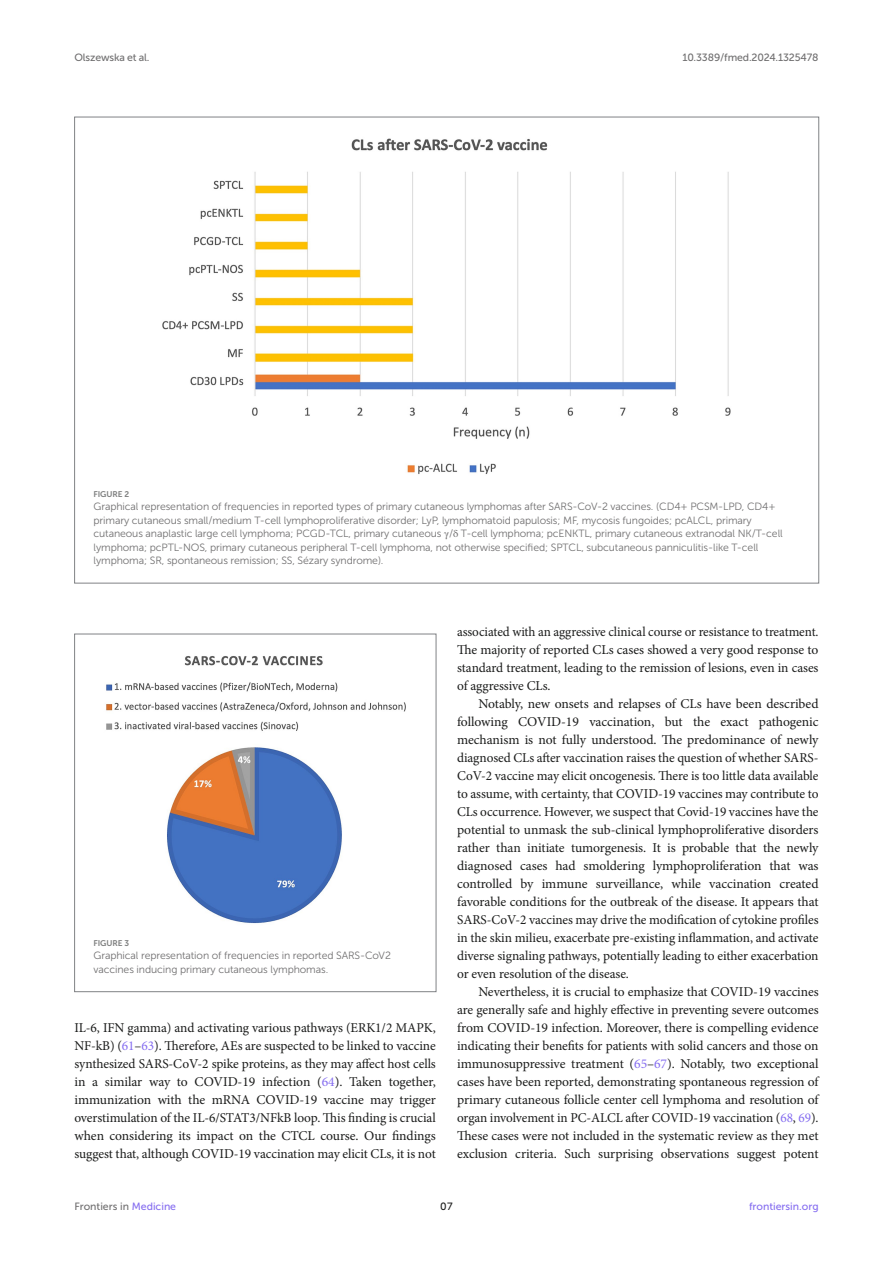
<style>
.page{position:relative;width:893px;height:1263px;background:#fff}
.page>*{position:absolute;margin:0;border:0;box-sizing:border-box;transform-origin:0 0}
.TEXT{font:13.5px/18px "Minion Pro";letter-spacing:-.005em;color:#1b1c1b;text-align:justify}
.FIG_LEG{font:10.5px/13.5px "Museo Sans 300";letter-spacing:-.01em;color:#706f70}
.t1{font:10.5px "Museo Sans 500";letter-spacing:-.015em;color:#706f70}
.t2{font:10.5px "Museo Sans 500";color:#856df0}
.t3{font:10.5px "Museo Sans 500";color:#1b1c1b}
.FIG_HD{font:8.25px "Museo Sans 700";letter-spacing:-.01em;color:#7e7f7f}
.s1{font-family:"STIX General"}
.s2{color:#856df0}
</style>
<div class="page">
<img style="left:162px;top:138px;width:569px;height:336px">
<img style="left:106px;top:656px;width:300px;height:268px">
<div style="left:74px;top:634px;width:362px;height:358px;border:1px solid #808285"></div>
<p class="t1" style="left:74px;top:51px;width:77px">Olszewska et al.</p>
<p class="t1" style="left:682px;top:51px;width:138px">10.3389/fmed.2024.1325478</p>
<p class="FIG_HD" style="left:94px;top:489px;width:37px">FIGURE 2</p>
<p class="FIG_LEG" style="left:94px;top:500px;width:691px">Graphical representation of frequencies in reported types of primary cutaneous lymphomas after SARS-CoV-2 vaccines. (CD4+ PCSM-LPD, CD4+ primary cutaneous small/medium T-cell lymphoproliferative disorder; LyP, lymphomatoid papulosis; MF, mycosis fungoides; pcALCL, primary cutaneous anaplastic large cell lymphoma; PCGD-TCL, primary cutaneous <span class="s1">γ</span>/<span class="s1">δ</span> T-cell lymphoma; pcENKTL, primary cutaneous extranodal NK/T-cell lymphoma; pcPTL-NOS, primary cutaneous peripheral T-cell lymphoma, not otherwise specified; SPTCL, subcutaneous panniculitis-like T-cell lymphoma; SR, spontaneous remission; SS, Sézary syndrome).</p>
<p class="FIG_HD" style="left:94px;top:938px;width:37px">FIGURE 3</p>
<p class="FIG_LEG" style="left:94px;top:949px;width:299px">Graphical representation of frequencies in reported SARS-CoV2 vaccines inducing primary cutaneous lymphomas.</p>
<p class="TEXT" style="left:74px;top:1019px;width:363px">IL-6, IFN gamma) and activating various pathways (ERK1/2 MAPK, NF-kB) (<span class="s2">61</span>–<span class="s2">63</span>). Therefore, AEs are suspected to be linked to vaccine synthesized SARS-CoV-2 spike proteins, as they may affect host cells in a similar way to COVID-19 infection (<span class="s2">64</span>). Taken together, immunization with the mRNA COVID-19 vaccine may trigger overstimulation of the IL-6/STAT3/NFkB loop. This finding is crucial when considering its impact on the CTCL course. Our findings suggest that, although COVID-19 vaccination may elicit CLs, it is not</p>
<p class="TEXT" style="left:457px;top:623px;width:363px">associated with an aggressive clinical course or resistance to treatment.<br>The majority of reported CLs cases showed a very good response to standard treatment, leading to the remission of lesions, even in cases of aggressive CLs.</p>
<p class="TEXT" style="left:457px;top:695px;width:363px;text-indent:21px">Notably, new onsets and relapses of CLs have been described following COVID-19 vaccination, but the exact pathogenic mechanism is not fully understood. The predominance of newly diagnosed CLs after vaccination raises the question of whether SARS-CoV-2 vaccine may elicit oncogenesis. There is too little data available to assume, with certainty, that COVID-19 vaccines may contribute to CLs occurrence. However, we suspect that Covid-19 vaccines have the potential to unmask the sub-clinical lymphoproliferative disorders rather than initiate tumorgenesis. It is probable that the newly diagnosed cases had smoldering lymphoproliferation that was controlled by immune surveillance, while vaccination created favorable conditions for the outbreak of the disease. It appears that SARS-CoV-2 vaccines may drive the modification of cytokine profiles in the skin milieu, exacerbate pre-existing inflammation, and activate diverse signaling pathways, potentially leading to either exacerbation or even resolution of the disease.</p>
<p class="TEXT" style="left:457px;top:983px;width:363px;text-indent:21px">Nevertheless, it is crucial to emphasize that COVID-19 vaccines are generally safe and highly effective in preventing severe outcomes from COVID-19 infection. Moreover, there is compelling evidence indicating their benefits for patients with solid cancers and those on immunosuppressive treatment (<span class="s2">65</span>–<span class="s2">67</span>). Notably, two exceptional cases have been reported, demonstrating spontaneous regression of primary cutaneous follicle center cell lymphoma and resolution of organ involvement in PC-ALCL after COVID-19 vaccination (<span class="s2">68</span>, <span class="s2">69</span>).<br>These cases were not included in the systematic review as they met exclusion criteria. Such surprising observations suggest potent</p>
<p class="t1" style="left:74px;top:1200px;width:103px">Frontiers in <span class="s2">Medicine</span></p>
<p class="t3" style="left:440px;top:1200px;width:14px">07</p>
<p class="t2" style="left:749px;top:1200px;width:71px">frontiersin.org</p>
</div>
